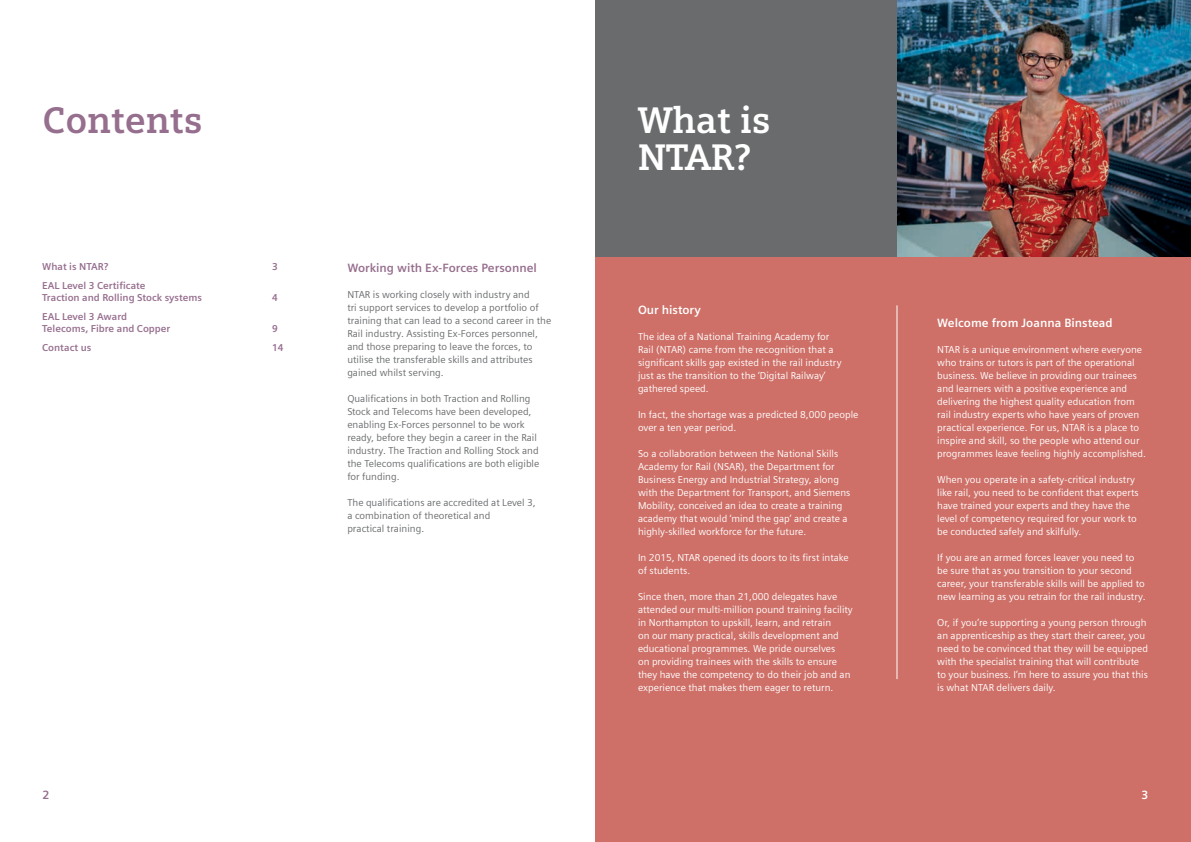
<style>
.page{position:relative;width:1191px;height:842px;background:#fff}
.page>*{position:absolute;margin:0;border:0;box-sizing:border-box;transform-origin:0 0}
.t1{font:700 37px/37px "Siemens Slab";color:#fff}
.t2{font:700 37px "Siemens Slab";color:#966e8e}
.t3{font:700 12px "Siemens Sans";color:#fff}
.t4{font:700 12px "Siemens Sans";color:#966e8e}
.t5{font:700 12px "Siemens Slab";color:#966e8e}
.t6{font:700 12px "Siemens Slab";color:#fff}
.t7{font:10px/13px "Siemens Sans";color:#fff}
.t8{font:10px/13px "Siemens Sans";color:#696b6d}
.t9{font:700 10px/12px "Siemens Sans";color:#966e8e}
</style>
<div class="page">
<div style="left:595px;top:0;width:596px;height:842px;background:#ce7068"></div>
<div style="left:595px;top:0;width:302px;height:256px;background:#696b6d"></div>
<hr style="left:896px;top:305px;width:1px;height:374px;background:#fff">
<img style="left:897px;top:0;width:294px;height:256px">
<h1 class="t2" style="left:43px;top:98px;width:161px">Contents</h1>
<p class="t9" style="left:42px;top:260px;width:68px">What is NTAR?</p>
<p class="t9" style="left:272px;top:260px;width:7px">3</p>
<p class="t9" style="left:42px;top:279px;width:161px">EAL Level 3 Certificate<br>Traction and Rolling Stock systems</p>
<p class="t9" style="left:272px;top:291px;width:7px">4</p>
<p class="t9" style="left:42px;top:310px;width:130px">EAL Level 3 Award<br>Telecoms, Fibre and Copper</p>
<p class="t9" style="left:272px;top:322px;width:7px">9</p>
<p class="t9" style="left:42px;top:341px;width:51px">Contact us</p>
<p class="t9" style="left:272px;top:341px;width:13px">14</p>
<p class="t4" style="left:347px;top:261px;width:191px">Working with Ex-Forces Personnel</p>
<p class="t8" style="left:347px;top:288px;width:205px">NTAR is working closely with industry and<br>tri support services to develop a portfolio of training that can lead to a second career in the Rail industry. Assisting Ex-Forces personnel, and those preparing to leave the forces, to utilise the transferable skills and attributes gained whilst serving.</p>
<p class="t8" style="left:347px;top:392px;width:193px">Qualifications in both Traction and Rolling Stock and Telecoms have been developed, enabling Ex-Forces personnel to be work ready, before they begin a career in the Rail industry. The Traction and Rolling Stock and the Telecoms qualifications are both eligible for funding.</p>
<p class="t8" style="left:347px;top:496px;width:190px">The qualifications are accredited at Level 3, a combination of theoretical and<br>practical training.</p>
<h1 class="t1" style="left:638px;top:102px;width:134px">What is<br>NTAR?</h1>
<p class="t3" style="left:638px;top:303px;width:64px">Our history</p>
<p class="t7" style="left:638px;top:330px;width:205px">The idea of a National Training Academy for Rail (NTAR) came from the recognition that a significant skills gap existed in the rail industry just as the transition to the ‘Digital Railway’ gathered speed.</p>
<p class="t7" style="left:638px;top:408px;width:222px">In fact, the shortage was a predicted 8,000 people over a ten year period.</p>
<p class="t7" style="left:638px;top:447px;width:214px">So a collaboration between the National Skills Academy for Rail (NSAR), the Department for Business Energy and Industrial Strategy, along with the Department for Transport, and Siemens Mobility, conceived an idea to create a training academy that would ‘mind the gap’ and create a highly-skilled workforce for the future.</p>
<p class="t7" style="left:638px;top:551px;width:212px">In 2015, NTAR opened its doors to its first intake of students.</p>
<p class="t7" style="left:638px;top:590px;width:216px">Since then, more than 21,000 delegates have attended our multi-million pound training facility in Northampton to upskill, learn, and retrain<br>on our many practical, skills development and educational programmes. We pride ourselves<br>on providing trainees with the skills to ensure they have the competency to do their job and an experience that makes them eager to return.</p>
<p class="t3" style="left:937px;top:316px;width:177px">Welcome from Joanna Binstead</p>
<p class="t7" style="left:937px;top:343px;width:210px">NTAR is a unique environment where everyone who trains or tutors is part of the operational business. We believe in providing our trainees and learners with a positive experience and delivering the highest quality education from rail industry experts who have years of proven practical experience. For us, NTAR is a place to inspire and skill, so the people who attend our programmes leave feeling highly accomplished.</p>
<p class="t7" style="left:937px;top:473px;width:203px">When you operate in a safety-critical industry like rail, you need to be confident that experts have trained your experts and they have the level of competency required for your work to be conducted safely and skilfully.</p>
<p class="t7" style="left:937px;top:551px;width:210px">If you are an armed forces leaver you need to be sure that as you transition to your second career, your transferable skills will be applied to new learning as you retrain for the rail industry.</p>
<p class="t7" style="left:937px;top:616px;width:212px">Or, if you’re supporting a young person through an apprenticeship as they start their career, you need to be convinced that they will be equipped with the specialist training that will contribute to your business. I’m here to assure you that this is what NTAR delivers daily.</p>
<p class="t5" style="left:43px;top:788px;width:8px">2</p>
<p class="t6" style="left:1141px;top:788px;width:8px">3</p>
</div>
